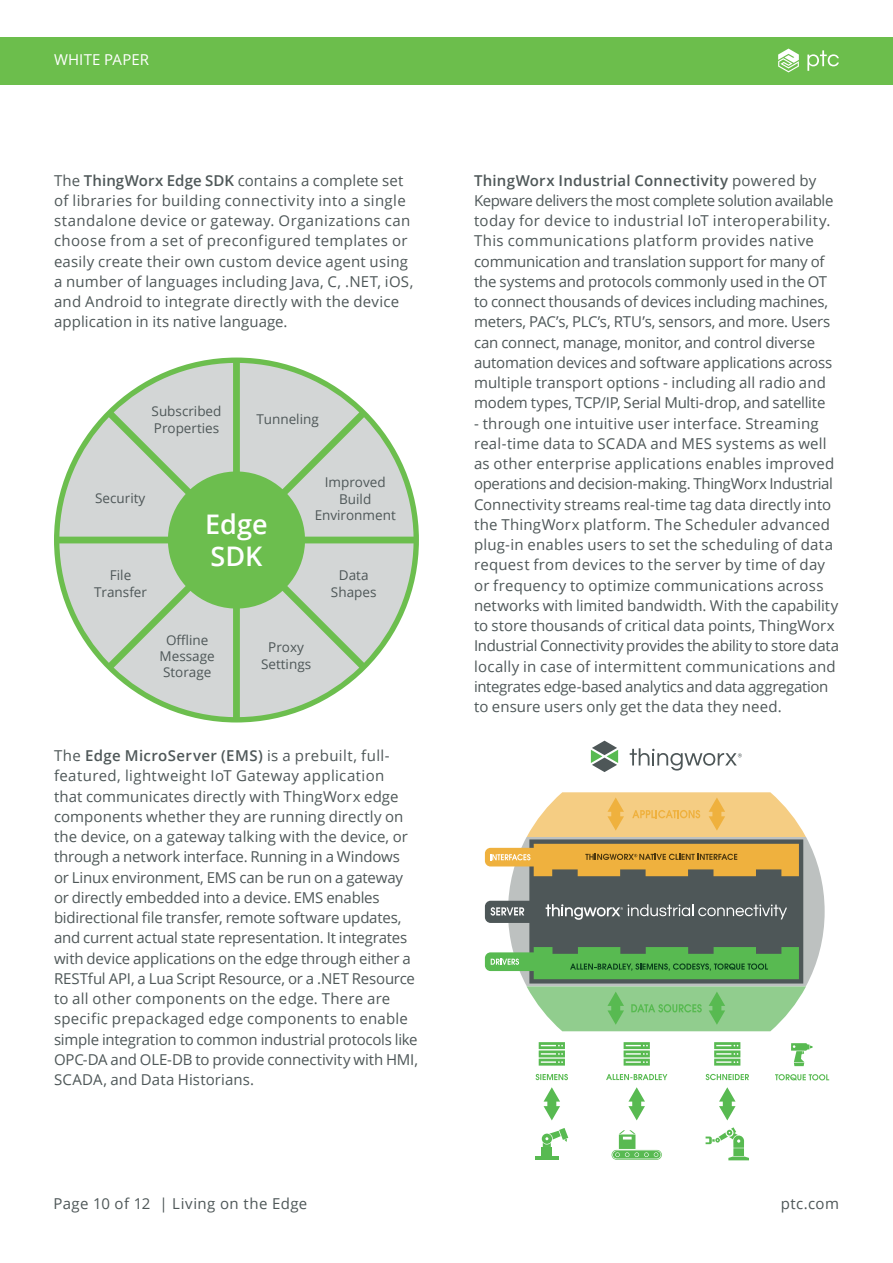
<style>
.page{position:relative;width:893px;height:1263px;background:#fff}
.page>*{position:absolute;margin:0;border:0;box-sizing:border-box;transform-origin:0 0}
.t1{font:600 27px "Open Sans";color:#fff}
._4__Text_Body{font:15px/20.2px "Open Sans";letter-spacing:.005em;color:#4e5758}
._4__Text_Body-2{font:15px/20.2px "Open Sans";letter-spacing:-.015em;color:#4e5758}
._4__Text_Body-3{font:15px "Open Sans";letter-spacing:.03em;color:#4e5758}
.t2{font:15px "Open Sans";letter-spacing:.01em;color:#fff}
.t3{font:13.5px/16.2px "Open Sans";color:#4e5758}
.s1{font-weight:600}
</style>
<div class="page">
<div style="left:0;top:37px;width:893px;height:48px;background:#6cbe4c"></div>
<svg style="left:778px;top:49px;width:21px;height:23px"></svg>
<svg style="left:807px;top:50px;width:32px;height:21px"></svg>
<svg style="left:806px;top:837px;width:19px;height:149px;fill:#bdc1c0"></svg>
<div style="left:485px;top:901px;width:60px;height:22px;background:#4e5758;border-radius:6px"></div>
<div style="left:485px;top:952px;width:55px;height:19px;background:#58ba51;border-radius:6px"></div>
<div style="left:485px;top:848px;width:55px;height:18px;background:#efb13e;border-radius:6px"></div>
<svg style="left:544px;top:1087px;width:16px;height:33px"></svg>
<svg style="left:535px;top:1074px;width:33px;height:6px"></svg>
<div style="left:541px;top:1148px;width:11px;height:8px;background:#58ba51"></div>
<hr style="left:535px;top:1156px;width:23px;height:4px;background:#58ba51">
<svg style="left:542px;top:1128px;width:26px;height:19px"></svg>
<svg style="left:719px;top:1087px;width:17px;height:33px"></svg>
<svg style="left:706px;top:1074px;width:43px;height:6px"></svg>
<svg style="left:706px;top:1127px;width:43px;height:33px"></svg>
<svg style="left:628px;top:1087px;width:17px;height:33px"></svg>
<svg style="left:606px;top:1074px;width:61px;height:6px"></svg>
<svg style="left:630px;top:748px;width:112px;height:22px"></svg>
<svg style="left:591px;top:741px;width:27px;height:31px"></svg>
<svg style="left:490px;top:792px;width:316px;height:239px;background:#9ca679"></svg>
<svg style="left:775px;top:1074px;width:54px;height:6px"></svg>
<svg style="left:791px;top:1043px;width:21px;height:23px"></svg>
<svg style="left:612px;top:1130px;width:50px;height:30px"></svg>
<svg style="left:714px;top:1042px;width:26px;height:23px"></svg>
<svg style="left:539px;top:1042px;width:26px;height:23px"></svg>
<svg style="left:624px;top:1042px;width:26px;height:23px"></svg>
<div style="left:54px;top:358px;width:365px;height:364px;background:#6cbe4e;border-radius:50%"></div>
<svg style="left:59px;top:363px;width:174px;height:174px"></svg>
<svg style="left:240px;top:363px;width:174px;height:174px"></svg>
<svg style="left:240px;top:543px;width:174px;height:174px"></svg>
<svg style="left:59px;top:543px;width:174px;height:174px"></svg>
<p class="t2" style="left:54px;top:50px;width:96px">WHITE PAPER</p>
<p class="_4__Text_Body" style="left:54px;top:170px;width:361px">The <span class="s1">ThingWorx Edge SDK</span> contains a complete set of libraries for building connectivity into a single standalone device or gateway. Organizations can choose from a set of preconfigured templates or easily create their own custom device agent using a number of languages including Java, C, .NET, iOS, and Android to integrate directly with the device application in its native language.</p>
<p class="_4__Text_Body-2" style="left:474px;top:170px;width:361px"><span class="s1">ThingWorx Industrial Connectivity</span> powered by Kepware delivers the most complete solution available today for device to industrial IoT interoperability.<br>This communications platform provides native communication and translation support for many of the systems and protocols commonly used in the OT to connect thousands of devices including machines, meters, PAC’s, PLC’s, RTU’s, sensors, and more. Users can connect, manage, monitor, and control diverse automation devices and software applications across multiple transport options - including all radio and modem types, TCP/IP, Serial Multi-drop, and satellite</p>
<p class="_4__Text_Body" style="left:474px;top:413px;width:366px">- through one intuitive user interface. Streaming real-time data to SCADA and MES systems as well as other enterprise applications enables improved operations and decision-making. ThingWorx Industrial Connectivity streams real-time tag data directly into the ThingWorx platform. The Scheduler advanced plug-in enables users to set the scheduling of data request from devices to the server by time of day or frequency to optimize communications across networks with limited bandwidth. With the capability to store thousands of critical data points, ThingWorx Industrial Connectivity provides the ability to store data locally in case of intermittent communications and integrates edge-based analytics and data aggregation to ensure users only get the data they need.</p>
<p class="_4__Text_Body" style="left:54px;top:745px;width:366px">The <span class="s1">Edge MicroServer (EMS)</span> is a prebuilt, full&shy;featured, lightweight IoT Gateway application<br>that communicates directly with ThingWorx edge components whether they are running directly on the device, on a gateway talking with the device, or through a network interface. Running in a Windows or Linux environment, EMS can be run on a gateway or directly embedded into a device. EMS enables bidirectional file transfer, remote software updates, and current actual state representation. It integrates with device applications on the edge through either a RESTful API, a Lua Script Resource, or a .NET Resource to all other components on the edge. There are specific prepackaged edge components to enable simple integration to common industrial protocols like OPC-DA and OLE-DB to provide connectivity with HMI, SCADA, and Data Historians.</p>
<p class="t3" style="left:152px;top:403px;width:71px">Subscribed</p>
<p class="t3" style="left:154px;top:419px;width:67px">Properties</p>
<p class="t3" style="left:256px;top:411px;width:64px">Tunneling</p>
<p class="t3" style="left:325px;top:474px;width:62px">Improved</p>
<p class="t3" style="left:339px;top:490px;width:34px">Build</p>
<p class="t3" style="left:315px;top:506px;width:83px">Environment</p>
<p class="t3" style="left:95px;top:489px;width:52px">Security</p>
<p class="t1" style="left:205px;top:505px;width:64px">Edge</p>
<p class="t1" style="left:210px;top:538px;width:53px">SDK</p>
<p class="t3" style="left:110px;top:567px;width:23px">File</p>
<p class="t3" style="left:94px;top:583px;width:54px">Transfer</p>
<p class="t3" style="left:339px;top:567px;width:31px">Data</p>
<p class="t3" style="left:331px;top:583px;width:47px">Shapes</p>
<p class="t3" style="left:166px;top:631px;width:44px">Offline</p>
<p class="t3" style="left:160px;top:648px;width:57px">Message<br>Storage</p>
<p class="t3" style="left:268px;top:639px;width:37px">Proxy</p>
<p class="t3" style="left:261px;top:655px;width:52px">Settings</p>
<p class="_4__Text_Body-3" style="left:53px;top:1193px;width:255px">Page 10 of 12 | Living on the Edge</p>
<p class="_4__Text_Body" style="left:781px;top:1193px;width:60px">ptc.com</p>
</div>
